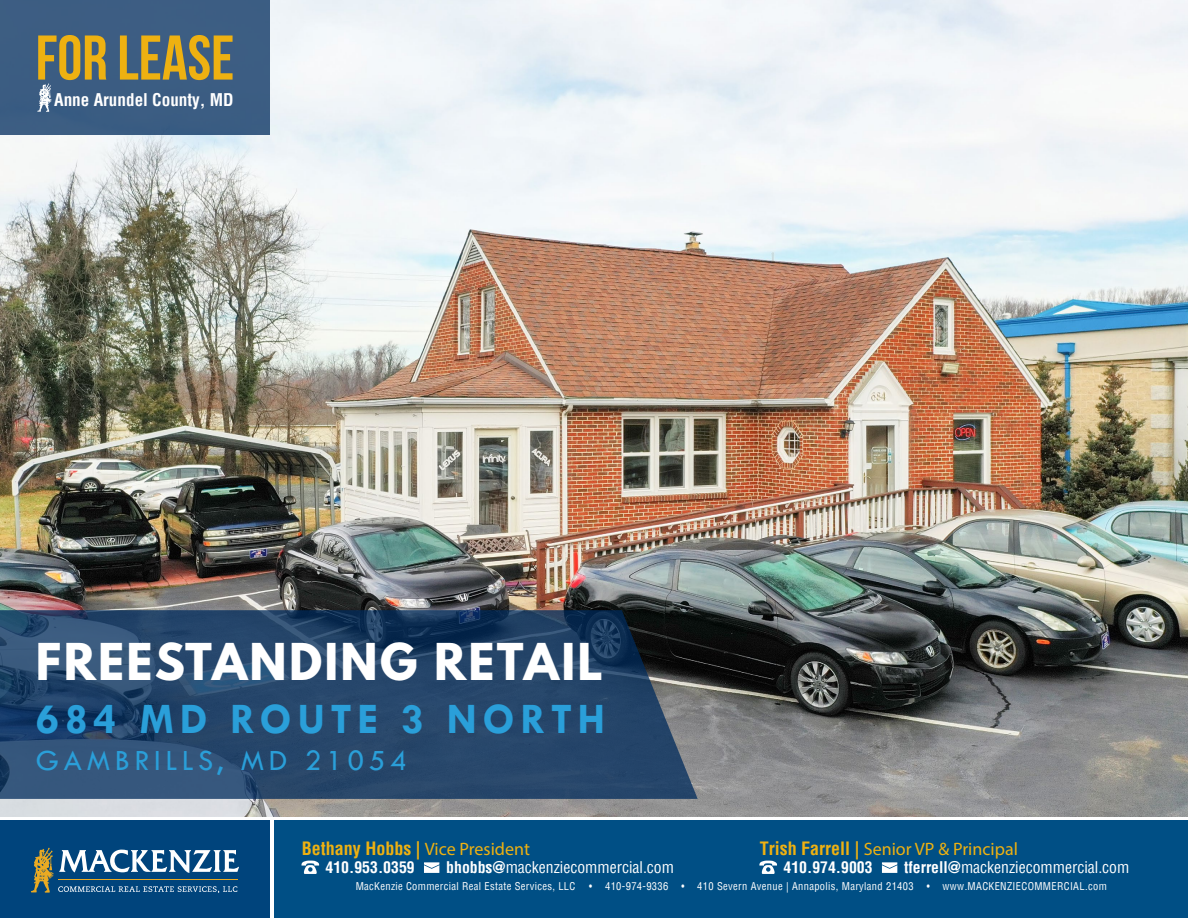
<style>
.page{position:relative;width:1188px;height:918px;background:#fff}
.page>*{position:absolute;margin:0;border:0;box-sizing:border-box;transform-origin:0 0}
.t1{font:700 63px "Bebas Neue";color:#eeb111}
.t2{font:700 45px "League Spartan";letter-spacing:.05em;color:#fff}
.t3{font:700 43.8px "Tw Cen";letter-spacing:.125em;color:#2a9fd9}
.t4{font:30.3px "Tw Cen";letter-spacing:.15em;color:#2a9fd9}
.t5{font:18px "Myriad Pro";color:#eeb111}
.t6{font:700 condensed 18px "Helvetica";color:#eeb111}
.t7{font:700 condensed 17.1px "Helvetica";color:#fff}
.t8{font:condensed 15.75px "Helvetica";color:#fff}
.t9{font:700 condensed 15.75px "Helvetica";color:#fff}
.t10{font:condensed 10.5px "Helvetica";letter-spacing:.035em;color:#fff;scale:.85 1}
.t11{font:condensed 10.5px "Helvetica";letter-spacing:.035em;color:#fff}
.s1{font-family:"Myriad Pro";font-weight:400;font-stretch:normal}
.s2{font-weight:700}
.s3{font-family:"Helvetica";font-weight:700;font-stretch:condensed}
</style>
<div class="page">
<div style="left:275px;top:821px;width:913px;height:97px;background:#004f85"></div>
<div style="left:0;top:821px;width:270px;height:97px;background:#00447c"></div>
<svg style="left:424px;top:862px;width:15px;height:11px"></svg>
<svg style="left:882px;top:862px;width:15px;height:11px"></svg>
<svg style="left:302px;top:861px;width:17px;height:13px"></svg>
<svg style="left:759px;top:861px;width:18px;height:13px"></svg>
<svg style="left:31px;top:848px;width:208px;height:44px"></svg>
<img style="left:0;top:0;width:1188px;height:817px">
<svg style="left:0;top:610px;width:698px;height:189px;fill:#26466a"></svg>
<div style="left:0;top:1px;width:270px;height:134px;background:#3c5d82"></div>
<svg style="left:37px;top:84px;width:15px;height:28px"></svg>
<h1 class="t1" style="left:36px;top:23px;width:200px">FOR LEASE</h1>
<h3 class="t7" style="left:54px;top:89px;width:181px">Anne Arundel County, MD</h3>
<h2 class="t2" style="left:36px;top:627px;width:568px">FREESTANDING RETAIL</h2>
<h3 class="t3" style="left:36px;top:693px;width:571px">684 MD ROUTE 3 NORTH</h3>
<h3 class="t4" style="left:36px;top:742px;width:372px">GAMBRILLS, MD 21054</h3>
<h3 class="t6" style="left:302px;top:836px;width:230px">Bethany Hobbs | <span class="s1">Vice President</span></h3>
<h3 class="t9" style="left:326px;top:857px;width:91px">410.953.0359</h3>
<h3 class="t8" style="left:446px;top:857px;width:229px"><span class="s2">bhobbs@</span>mackenziecommercial.com</h3>
<h3 class="t5" style="left:760px;top:838px;width:260px"><span class="s3">Trish Farrell |</span> Senior VP &amp; Principal</h3>
<h3 class="t9" style="left:783px;top:857px;width:91px">410.974.9003</h3>
<h3 class="t8" style="left:904px;top:857px;width:227px"><span class="s2">tferrell@</span>mackenziecommercial.com</h3>
<p class="t11" style="left:356px;top:879px;width:221px">MacKenzie Commercial Real Estate Services, LLC</p>
<p class="t10" style="left:589px;top:879px;width:610px">• 410-974-9336 • 410 Severn Avenue | Annapolis, Maryland 21403 • www.MACKENZIECOMMERCIAL.com</p>
</div>
